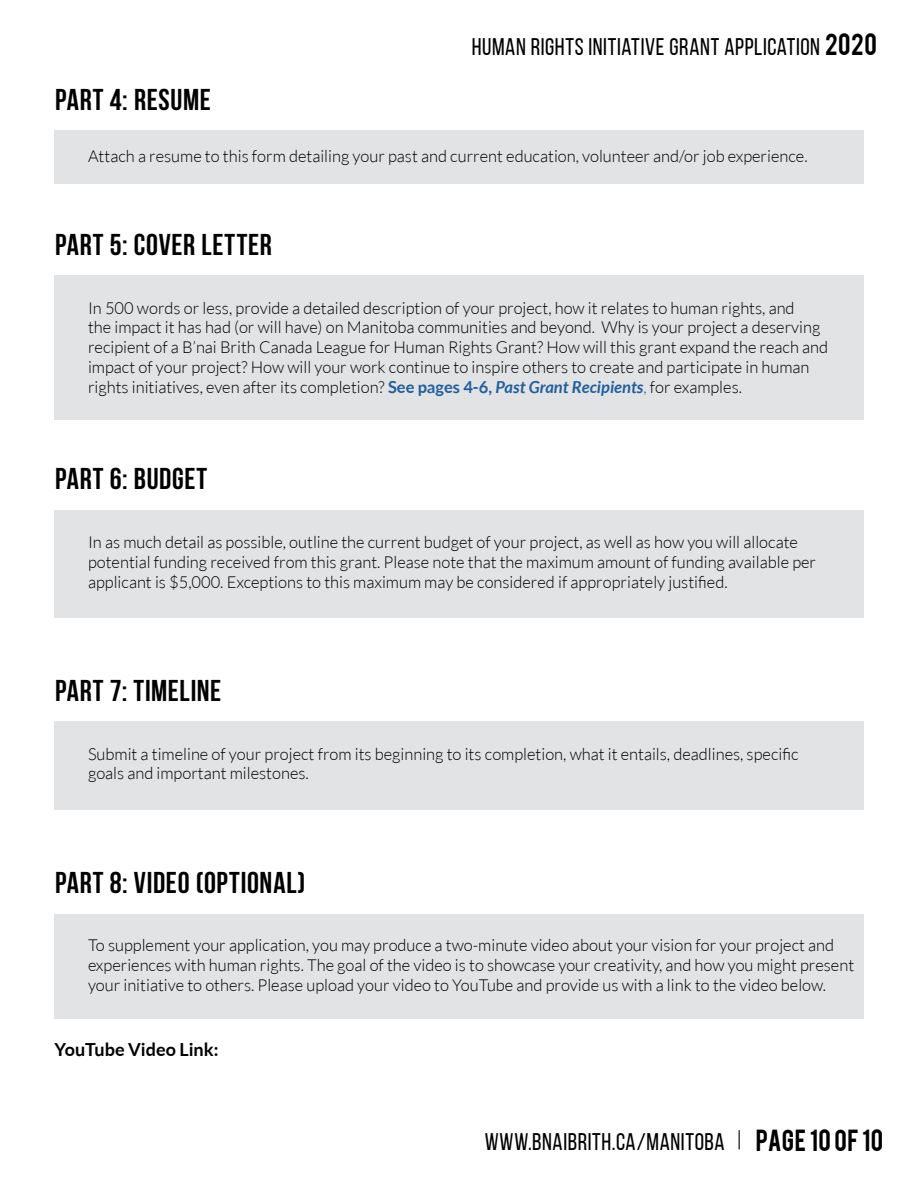
<style>
.page{position:relative;width:918px;height:1188px;background:#fff}
.page>*{position:absolute;margin:0;border:0;box-sizing:border-box;transform-origin:0 0}
.t1{font:700 30px "Bebas Neue";letter-spacing:.025em;color:#000}
.t2{font:24px "Bebas Neue";letter-spacing:.025em;color:#000}
.t3{font:24px "Bebas";letter-spacing:.025em;color:#000}
.t4{font:700 18px "Lato";color:#000}
.t5{font:300 16.5px/19.8px "Lato";color:#000}
.s1{font-family:"Bebas"}
.s2{font-weight:700;color:#215e9e}
.s3{font-weight:700;font-style:italic;color:#215e9e}
.s4{color:#215e9e}
</style>
<div class="page">
<svg style="left:739px;top:1130px;width:1px;height:19px"></svg>
<div style="left:54px;top:276px;width:810px;height:144px;background:#e2e3e4"></div>
<div style="left:54px;top:914px;width:810px;height:105px;background:#e2e3e4"></div>
<div style="left:54px;top:722px;width:810px;height:88px;background:#e2e3e4"></div>
<div style="left:54px;top:510px;width:810px;height:108px;background:#e2e3e4"></div>
<div style="left:54px;top:130px;width:810px;height:54px;background:#e2e3e4"></div>
<h2 class="t2" style="left:472px;top:33px;width:407px">HUMAN RIGHTS INITIATIVE GRANT APPLICATION <span class="s1">2020</span></h2>
<h1 class="t1" style="left:55px;top:83px;width:157px">PART 4: RESUME</h1>
<p class="t5" style="left:88px;top:146px;width:721px">Attach a resume to this form detailing your past and current education, volunteer and/or job experience.</p>
<h1 class="t1" style="left:55px;top:228px;width:218px">PART 5: COVER LETTER</h1>
<p class="t5" style="left:88px;top:298px;width:742px">In 500 words or less, provide a detailed description of your project, how it relates to human rights, and<br>the impact it has had (or will have) on Manitoba communities and beyond. Why is your project a deserving recipient of a B’nai Brith Canada League for Human Rights Grant? How will this grant expand the reach and impact of your project? How will your work continue to inspire others to create and participate in human rights initiatives, even after its completion? <span class="s2">See pages 4-6,</span> <span class="s3">Past Grant Recipients</span><span class="s4">,</span> for examples.</p>
<h1 class="t1" style="left:55px;top:462px;width:154px">PART 6: BUDGET</h1>
<p class="t5" style="left:88px;top:532px;width:730px">In as much detail as possible, outline the current budget of your project, as well as how you will allocate potential funding received from this grant. Please note that the maximum amount of funding available per applicant is $5,000. Exceptions to this maximum may be considered if appropriately justified.</p>
<h1 class="t1" style="left:55px;top:674px;width:168px">PART 7: TIMELINE</h1>
<p class="t5" style="left:88px;top:742px;width:712px">Submit a timeline of your project from its beginning to its completion, what it entails, deadlines, specific goals and important milestones.</p>
<h1 class="t1" style="left:55px;top:867px;width:252px">PART 8: VIDEO (OPTIONAL)</h1>
<p class="t5" style="left:88px;top:935px;width:768px">To supplement your application, you may produce a two-minute video about your vision for your project and experiences with human rights. The goal of the video is to showcase your creativity, and how you might present your initiative to others. Please upload your video to YouTube and provide us with a link to the video below.</p>
<p class="t4" style="left:54px;top:1039px;width:165px">YouTube Video Link:</p>
<h2 class="t2" style="left:485px;top:1129px;width:241px">WWW.BNAIBRITH.CA/MANITOBA</h2>
<h2 class="t3" style="left:756px;top:1123px;width:129px">PAGE 10 OF 10</h2>
</div>
